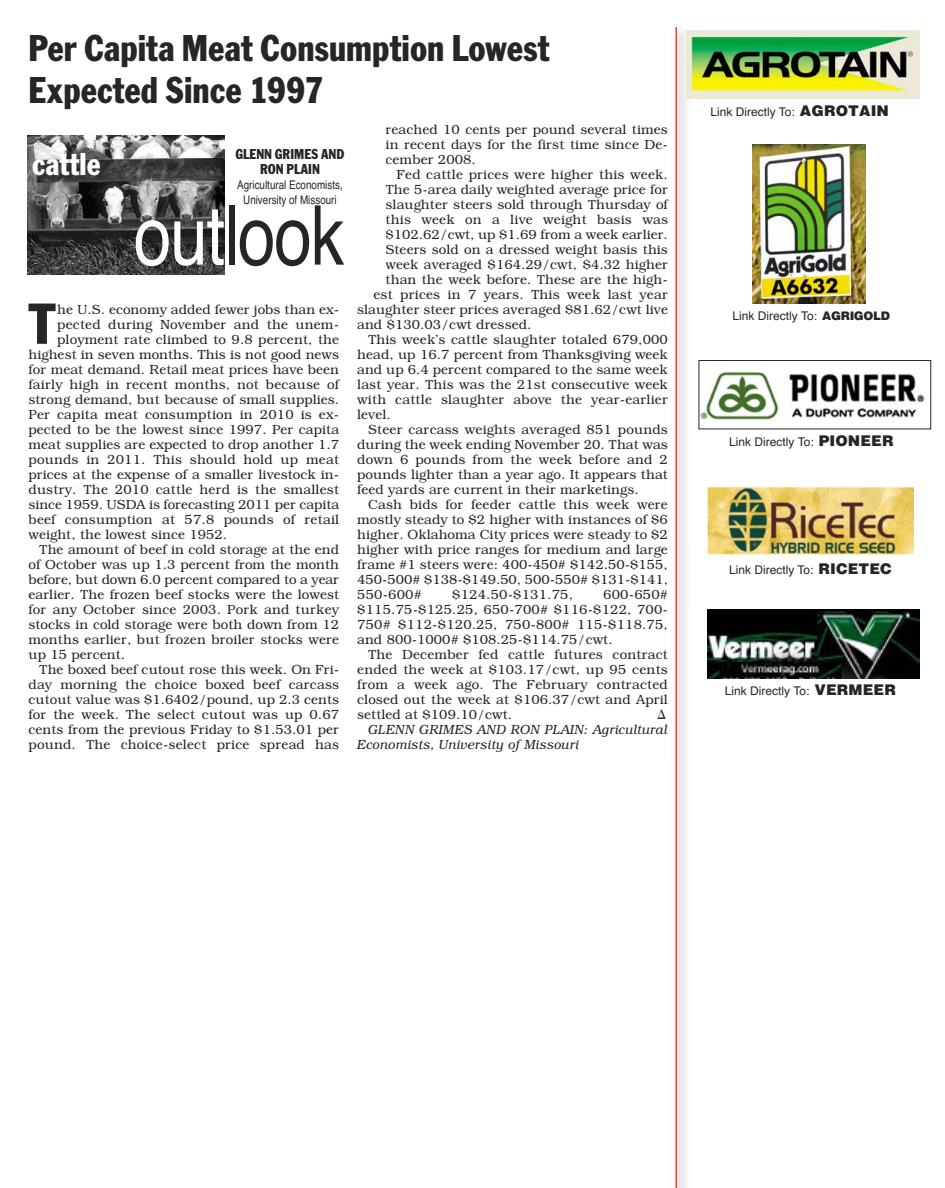
<style>
.page{position:relative;width:945px;height:1188px;background:#fff}
.page>*{position:absolute;margin:0;border:0;box-sizing:border-box;transform-origin:0 0}
.t1{font:condensed 82.5px "Helvetica";letter-spacing:-.015em;color:#272627}
.t2{font:condensed 60.45px "Franklin Got T";color:#272627}
.t3{font:condensed 39px/42px "Franklin Got T";color:#272627}
.t4{font:condensed 33px "Franklin Got T";color:#fff}
.t5{font:condensed 15px/15px "Franklin Got T";color:#272627;text-align:center}
.t6{font:300 13.5px/15px "Bookman";color:#272627;text-align:justify}
.t7{font:italic 300 13.5px/15px "Bookman";color:#272627}
.t8{font:12px "Helvetica";color:#272627}
.t9{font:condensed 12px/15px "Helvetica";color:#272627;text-align:center}
.s1{color:#fff}
.s2{font-weight:900;font-size:15px}
.s3{font-weight:900}
</style>
<div class="page">
<div style="left:677px;top:30px;width:10px;height:1158px;background:#ebebeb"></div>
<hr style="left:675px;top:27px;width:2px;height:1161px;background:#d2513e">
<img style="left:701px;top:366px;width:224px;height:54px">
<div style="left:699px;top:360px;width:232px;height:69px;border:1px solid #272627"></div>
<img style="left:706px;top:486px;width:207px;height:69px">
<img style="left:708px;top:609px;width:211px;height:69px">
<img style="left:753px;top:144px;width:113px;height:159px">
<img style="left:687px;top:30px;width:232px;height:69px">
<img style="left:27px;top:136px;width:197px;height:138px">
<h3 class="t3" style="left:28px;top:27px;width:523px">Per Capita Meat Consumption Lowest<br>Expected Since 1997</h3>
<h3 class="t4" style="left:32px;top:144px;width:70px">cattle</h3>
<p class="t5" style="left:235px;top:146px;width:111px">GLENN GRIMES AND<br>RON PLAIN</p>
<p class="t9" style="left:237px;top:177px;width:107px">Agricultural Economists,<br>University of Missouri</p>
<h1 class="t1" style="left:134px;top:188px;width:212px"><span class="s1">out</span>look</h1>
<h2 class="t2" style="left:28px;top:288px;width:29px">T</h2>
<p class="t6" style="left:57px;top:302px;width:284px">he U.S. economy added fewer jobs than ex-</p>
<p class="t6" style="left:57px;top:317px;width:284px">pected during November and the unem-</p>
<p class="t6" style="left:57px;top:332px;width:284px">ployment rate climbed to 9.8 percent, the</p>
<p class="t6" style="left:28px;top:347px;width:312px">highest in seven months. This is not good news</p>
<p class="t6" style="left:28px;top:362px;width:312px">for meat demand. Retail meat prices have been</p>
<p class="t6" style="left:28px;top:377px;width:312px">fairly high in recent months, not because of</p>
<p class="t6" style="left:28px;top:392px;width:312px">strong demand, but because of small supplies.</p>
<p class="t6" style="left:28px;top:407px;width:312px">Per capita meat consumption in 2010 is ex-</p>
<p class="t6" style="left:28px;top:422px;width:312px">pected to be the lowest since 1997. Per capita</p>
<p class="t6" style="left:28px;top:437px;width:312px">meat supplies are expected to drop another 1.7</p>
<p class="t6" style="left:28px;top:452px;width:312px">pounds in 2011. This should hold up meat</p>
<p class="t6" style="left:28px;top:467px;width:312px">prices at the expense of a smaller livestock in-</p>
<p class="t6" style="left:28px;top:482px;width:312px">dustry. The 2010 cattle herd is the smallest</p>
<p class="t6" style="left:28px;top:497px;width:312px">since 1959. USDA is forecasting 2011 per capita</p>
<p class="t6" style="left:28px;top:512px;width:312px">beef consumption at 57.8 pounds of retail</p>
<p class="t6" style="left:28px;top:527px;width:200px">weight, the lowest since 1952.</p>
<p class="t6" style="left:39px;top:542px;width:301px">The amount of beef in cold storage at the end</p>
<p class="t6" style="left:28px;top:557px;width:312px">of October was up 1.3 percent from the month</p>
<p class="t6" style="left:28px;top:572px;width:312px">before, but down 6.0 percent compared to a year</p>
<p class="t6" style="left:28px;top:587px;width:312px">earlier. The frozen beef stocks were the lowest</p>
<p class="t6" style="left:28px;top:602px;width:312px">for any October since 2003. Pork and turkey</p>
<p class="t6" style="left:28px;top:617px;width:312px">stocks in cold storage were both down from 12</p>
<p class="t6" style="left:28px;top:632px;width:312px">months earlier, but frozen broiler stocks were</p>
<p class="t6" style="left:28px;top:647px;width:98px">up 15 percent.</p>
<p class="t6" style="left:39px;top:662px;width:301px">The boxed beef cutout rose this week. On Fri-</p>
<p class="t6" style="left:28px;top:677px;width:312px">day morning the choice boxed beef carcass</p>
<p class="t6" style="left:28px;top:692px;width:312px">cutout value was $1.6402/pound, up 2.3 cents</p>
<p class="t6" style="left:28px;top:707px;width:312px">for the week. The select cutout was up 0.67</p>
<p class="t6" style="left:28px;top:722px;width:312px">cents from the previous Friday to $1.53.01 per</p>
<p class="t6" style="left:28px;top:737px;width:312px">pound. The choice-select price spread has</p>
<p class="t6" style="left:386px;top:122px;width:284px">reached 10 cents per pound several times in recent days for the first time since De&shy;cember 2008.</p>
<p class="t6" style="left:396px;top:167px;width:273px">Fed cattle prices were higher this week.</p>
<p class="t6" style="left:386px;top:182px;width:284px">The 5-area daily weighted average price for</p>
<p class="t6" style="left:386px;top:197px;width:284px">slaughter steers sold through Thursday of</p>
<p class="t6" style="left:386px;top:212px;width:284px">this week on a live weight basis was</p>
<p class="t6" style="left:386px;top:227px;width:284px">$102.62/cwt, up $1.69 from a week earlier.</p>
<p class="t6" style="left:386px;top:242px;width:284px">Steers sold on a dressed weight basis this</p>
<p class="t6" style="left:386px;top:257px;width:284px">week averaged $164.29/cwt, $4.32 higher</p>
<p class="t6" style="left:386px;top:272px;width:284px">than the week before. These are the high-</p>
<p class="t6" style="left:374px;top:287px;width:296px">est prices in 7 years. This week last year</p>
<p class="t6" style="left:357px;top:302px;width:312px">slaughter steer prices averaged $81.62/cwt live</p>
<p class="t6" style="left:357px;top:317px;width:176px">and $130.03/cwt dressed.</p>
<p class="t6" style="left:368px;top:332px;width:301px">This week’s cattle slaughter totaled 679,000</p>
<p class="t6" style="left:357px;top:347px;width:312px">head, up 16.7 percent from Thanksgiving week</p>
<p class="t6" style="left:357px;top:362px;width:312px">and up 6.4 percent compared to the same week</p>
<p class="t6" style="left:357px;top:377px;width:312px">last year. This was the 21st consecutive week</p>
<p class="t6" style="left:357px;top:392px;width:312px">with cattle slaughter above the year-earlier</p>
<p class="t6" style="left:357px;top:407px;width:35px">level.</p>
<p class="t6" style="left:368px;top:422px;width:301px">Steer carcass weights averaged 851 pounds</p>
<p class="t6" style="left:357px;top:437px;width:312px">during the week ending November 20. That was</p>
<p class="t6" style="left:357px;top:452px;width:312px">down 6 pounds from the week before and 2</p>
<p class="t6" style="left:357px;top:467px;width:312px">pounds lighter than a year ago. It appears that</p>
<p class="t6" style="left:357px;top:482px;width:283px">feed yards are current in their marketings.</p>
<p class="t6" style="left:368px;top:497px;width:301px">Cash bids for feeder cattle this week were</p>
<p class="t6" style="left:357px;top:512px;width:312px">mostly steady to $2 higher with instances of $6</p>
<p class="t6" style="left:357px;top:527px;width:312px">higher. Oklahoma City prices were steady to $2</p>
<p class="t6" style="left:357px;top:542px;width:312px">higher with price ranges for medium and large</p>
<p class="t6" style="left:357px;top:557px;width:312px">frame #1 steers were: 400-450# $142.50-$155,</p>
<p class="t6" style="left:357px;top:572px;width:312px">450-500# $138-$149.50, 500-550# $131-$141,</p>
<p class="t6" style="left:357px;top:587px;width:66px">550-600#</p>
<p class="t6" style="left:452px;top:587px;width:122px">$124.50-$131.75,</p>
<p class="t6" style="left:357px;top:587px;width:312px;text-indent:246px">600-650# $115.75-$125.25, 650-700# $116-$122, 700- 750# $112-$120.25, 750-800# 115-$118.75, and 800-1000# $108.25-$114.75/cwt.</p>
<p class="t6" style="left:357px;top:647px;width:312px;text-indent:11px">The December fed cattle futures contract ended the week at $103.17/cwt, up 95 cents from a week ago. The February contracted closed out the week at $106.37/cwt and April settled at $109.10/cwt.</p>
<p class="t6" style="left:657px;top:707px;width:10px">∆</p>
<p class="t7" style="left:357px;top:722px;width:312px;text-indent:11px">GLENN GRIMES AND RON PLAIN: Agricultural<br>Economists, University of Missouri</p>
<p class="t8" style="left:710px;top:105px;width:180px">Link Directly To: <span class="s2">AGROTAIN</span></p>
<p class="t8" style="left:733px;top:309px;width:159px">Link Directly To: <span class="s3">AGRIGOLD</span></p>
<p class="t8" style="left:729px;top:435px;width:166px">Link Directly To: <span class="s2">PIONEER</span></p>
<p class="t8" style="left:729px;top:563px;width:164px">Link Directly To: <span class="s2">RICETEC</span></p>
<p class="t8" style="left:725px;top:684px;width:173px">Link Directly To: <span class="s2">VERMEER</span></p>
</div>
